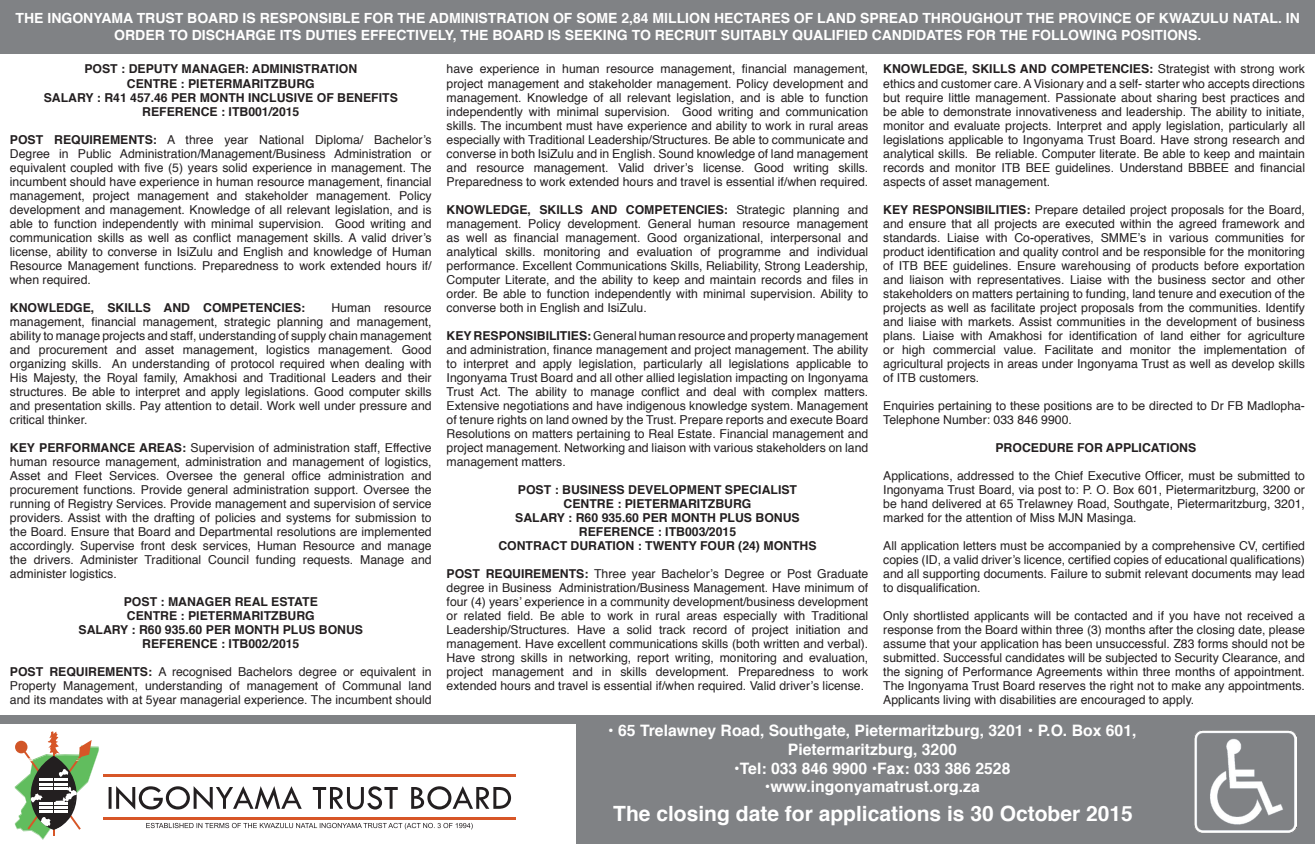
<style>
.page{position:relative;width:1315px;height:844px;background:#fff}
.page>*{position:absolute;margin:0;border:0;box-sizing:border-box;transform-origin:0 0}
.t1{font:700 21px "Helvetica";color:#fff}
.t2{font:700 15.75px/18.9px "Helvetica";color:#fff;text-align:center}
.t3{font:700 14px/16.8px "Helvetica";color:#fff;text-align:center}
.t4{font:12.25px/14px "Helvetica";color:#231f20;text-align:justify}
.t5{font:700 12.25px "Helvetica";color:#231f20}
.s1{font-weight:700}
</style>
<div class="page">
<div style="left:0;top:0;width:1315px;height:54px;background:#808285"></div>
<div style="left:576px;top:719px;width:739px;height:124px;background:#808285"></div>
<div style="left:0;top:715px;width:1315px;height:8px;background:#808285"></div>
<hr style="left:103px;top:774px;width:413px;height:2px;background:#d75627">
<hr style="left:103px;top:816px;width:413px;height:3px;background:#d75627">
<svg style="left:15px;top:731px;width:84px;height:108px"></svg>
<svg style="left:109px;top:786px;width:402px;height:23px"></svg>
<svg style="left:146px;top:822px;width:327px;height:7px"></svg>
<img style="left:1194px;top:730px;width:102px;height:102px">
<p class="t3" style="left:16px;top:10px;width:1285px">THE INGONYAMA TRUST BOARD IS RESPONSIBLE FOR THE ADMINISTRATION OF SOME 2,84 MILLION HECTARES OF LAND SPREAD THROUGHOUT THE PROVINCE OF KWAZULU NATAL. IN<br>ORDER TO DISCHARGE ITS DUTIES EFFECTIVELY, THE BOARD IS SEEKING TO RECRUIT SUITABLY QUALIFIED CANDIDATES FOR THE FOLLOWING POSITIONS.</p>
<p class="t5" style="left:84px;top:59px;width:274px">POST : DEPUTY MANAGER: ADMINISTRATION</p>
<p class="t5" style="left:127px;top:73px;width:189px">CENTRE : PIETERMARITZBURG</p>
<p class="t5" style="left:44px;top:87px;width:355px">SALARY : R41 457.46 PER MONTH INCLUSIVE OF BENEFITS</p>
<p class="t5" style="left:142px;top:101px;width:159px">REFERENCE : ITB001/2015</p>
<p class="t4" style="left:10px;top:133px;width:423px"><span class="s1">POST REQUIREMENTS:</span> A three year National Diploma/ Bachelor’s Degree in Public Administration/Management/Business Administration or equivalent coupled with five (5) years solid experience in management. The incumbent should have experience in human resource management, financial management, project management and stakeholder management. Policy development and management. Knowledge of all relevant legislation, and is able to function independently with minimal supervision. Good writing and communication skills as well as conflict management skills. A valid driver’s license, ability to converse in IsiZulu and English and knowledge of Human Resource Management functions. Preparedness to work extended hours if/ when required.</p>
<p class="t5" style="left:10px;top:297px;width:297px">KNOWLEDGE, SKILLS AND COMPETENCIES:</p>
<p class="t4" style="left:10px;top:301px;width:423px;text-indent:321px">Human resource management, financial management, strategic planning and management, ability to manage projects and staff, understanding of supply chain management and procurement and asset management, logistics management. Good organizing skills. An understanding of protocol required when dealing with His Majesty, the Royal family, Amakhosi and Traditional Leaders and their structures. Be able to interpret and apply legislations. Good computer skills and presentation skills. Pay attention to detail. Work well under pressure and critical thinker.</p>
<p class="t4" style="left:10px;top:441px;width:423px"><span class="s1">KEY PERFORMANCE AREAS:</span> Supervision of administration staff, Effective human resource management, administration and management of logistics, Asset and Fleet Services. Oversee the general office administration and procurement functions. Provide general administration support. Oversee the running of Registry Services. Provide management and supervision of service providers. Assist with the drafting of policies and systems for submission to the Board. Ensure that Board and Departmental resolutions are implemented accordingly. Supervise front desk services, Human Resource and manage the drivers. Administer Traditional Council funding requests. Manage and administer logistics.</p>
<p class="t5" style="left:124px;top:591px;width:195px">POST : MANAGER REAL ESTATE</p>
<p class="t5" style="left:127px;top:605px;width:189px">CENTRE : PIETERMARITZBURG</p>
<p class="t5" style="left:78px;top:619px;width:286px">SALARY : R60 935.60 PER MONTH PLUS BONUS</p>
<p class="t5" style="left:142px;top:633px;width:159px">REFERENCE : ITB002/2015</p>
<p class="t4" style="left:10px;top:665px;width:423px"><span class="s1">POST REQUIREMENTS:</span> A recognised Bachelors degree or equivalent in Property Management, understanding of management of Communal land and its mandates with at 5year managerial experience. The incumbent should</p>
<p class="t4" style="left:446px;top:63px;width:423px">have experience in human resource management, financial management, project management and stakeholder management. Policy development and management. Knowledge of all relevant legislation, and is able to function independently with minimal supervision. Good writing and communication skills. The incumbent must have experience and ability to work in rural areas especially with Traditional Leadership/Structures. Be able to communicate and converse in both IsiZulu and in English. Sound knowledge of land management and resource management. Valid driver’s license. Good writing skills.<br>Preparedness to work extended hours and travel is essential if/when required.</p>
<p class="t4" style="left:446px;top:203px;width:423px"><span class="s1">KNOWLEDGE, SKILLS AND COMPETENCIES:</span> Strategic planning and management. Policy development. General human resource management as well as financial management. Good organizational, interpersonal and analytical skills. monitoring and evaluation of programme and individual performance. Excellent Communications Skills, Reliability, Strong Leadership, Computer Literate, and the ability to keep and maintain records and files in order. Be able to function independently with minimal supervision. Ability to converse both in English and IsiZulu.</p>
<p class="t4" style="left:446px;top:329px;width:423px"><span class="s1">KEY RESPONSIBILITIES:</span> General human resource and property management and administration, finance management and project management. The ability to interpret and apply legislation, particularly all legislations applicable to Ingonyama Trust Board and all other allied legislation impacting on Ingonyama Trust Act. The ability to manage conflict and deal with complex matters.<br>Extensive negotiations and have indigenous knowledge system. Management of tenure rights on land owned by the Trust. Prepare reports and execute Board Resolutions on matters pertaining to Real Estate. Financial management and project management. Networking and liaison with various stakeholders on land management matters.</p>
<p class="t5" style="left:518px;top:479px;width:281px">POST : BUSINESS DEVELOPMENT SPECIALIST</p>
<p class="t5" style="left:563px;top:493px;width:189px">CENTRE : PIETERMARITZBURG</p>
<p class="t5" style="left:515px;top:507px;width:286px">SALARY : R60 935.60 PER MONTH PLUS BONUS</p>
<p class="t5" style="left:579px;top:521px;width:159px">REFERENCE : ITB003/2015</p>
<p class="t5" style="left:498px;top:535px;width:320px">CONTRACT DURATION : TWENTY FOUR (24) MONTHS</p>
<p class="t4" style="left:446px;top:567px;width:423px"><span class="s1">POST REQUIREMENTS:</span> Three year Bachelor’s Degree or Post Graduate degree in Business Administration/Business Management. Have minimum of four (4) years’ experience in a community development/business development or related field. Be able to work in rural areas especially with Traditional Leadership/Structures. Have a solid track record of project initiation and management. Have excellent communications skills (both written and verbal).<br>Have strong skills in networking, report writing, monitoring and evaluation, project management and in skills development. Preparedness to work extended hours and travel is essential if/when required. Valid driver’s license.</p>
<p class="t4" style="left:883px;top:63px;width:423px"><span class="s1">KNOWLEDGE, SKILLS AND COMPETENCIES:</span> Strategist with strong work ethics and customer care. A Visionary and a self- starter who accepts directions but require little management. Passionate about sharing best practices and be able to demonstrate innovativeness and leadership. The ability to initiate, monitor and evaluate projects. Interpret and apply legislation, particularly all legislations applicable to Ingonyama Trust Board. Have strong research and analytical skills. Be reliable. Computer literate. Be able to keep and maintain records and monitor ITB BEE guidelines. Understand BBBEE and financial aspects of asset management.</p>
<p class="t4" style="left:883px;top:203px;width:423px"><span class="s1">KEY RESPONSIBILITIES:</span> Prepare detailed project proposals for the Board, and ensure that all projects are executed within the agreed framework and standards. Liaise with Co-operatives, SMME’s in various communities for product identification and quality control and be responsible for the monitoring of ITB BEE guidelines. Ensure warehousing of products before exportation and liaison with representatives. Liaise with the business sector and other stakeholders on matters pertaining to funding, land tenure and execution of the projects as well as facilitate project proposals from the communities. Identify and liaise with markets. Assist communities in the development of business plans. Liaise with Amakhosi for identification of land either for agriculture or high commercial value. Facilitate and monitor the implementation of agricultural projects in areas under Ingonyama Trust as well as develop skills of ITB customers.</p>
<p class="t4" style="left:883px;top:399px;width:423px">Enquiries pertaining to these positions are to be directed to Dr FB Madlopha-<br>Telephone Number: 033 846 9900.</p>
<p class="t5" style="left:995px;top:437px;width:202px">PROCEDURE FOR APPLICATIONS</p>
<p class="t4" style="left:883px;top:469px;width:423px">Applications, addressed to the Chief Executive Officer, must be submitted to Ingonyama Trust Board, via post to: P. O. Box 601, Pietermaritzburg, 3200 or be hand delivered at 65 Trelawney Road, Southgate, Pietermaritzburg, 3201, marked for the attention of Miss MJN Masinga.</p>
<p class="t4" style="left:883px;top:539px;width:423px">All application letters must be accompanied by a comprehensive CV, certified copies (ID, a valid driver’s licence, certified copies of educational qualifications) and all supporting documents. Failure to submit relevant documents may lead to disqualification.</p>
<p class="t4" style="left:883px;top:609px;width:423px">Only shortlisted applicants will be contacted and if you have not received a response from the Board within three (3) months after the closing date, please assume that your application has been unsuccessful. Z83 forms should not be submitted. Successful candidates will be subjected to Security Clearance, and the signing of Performance Agreements within three months of appointment.<br>The Ingonyama Trust Board reserves the right not to make any appointments.<br>Applicants living with disabilities are encouraged to apply.</p>
<p class="t2" style="left:608px;top:720px;width:530px">• 65 Trelawney Road, Southgate, Pietermaritzburg, 3201 • P.O. Box 601,<br>Pietermaritzburg, 3200</p>
<p class="t2" style="left:734px;top:758px;width:278px">•Tel: 033 846 9900 •Fax: 033 386 2528</p>
<p class="t2" style="left:765px;top:777px;width:216px">•www.ingonyamatrust.org.za</p>
<p class="t1" style="left:613px;top:796px;width:521px">The closing date for applications is 30 October 2015</p>
</div>
